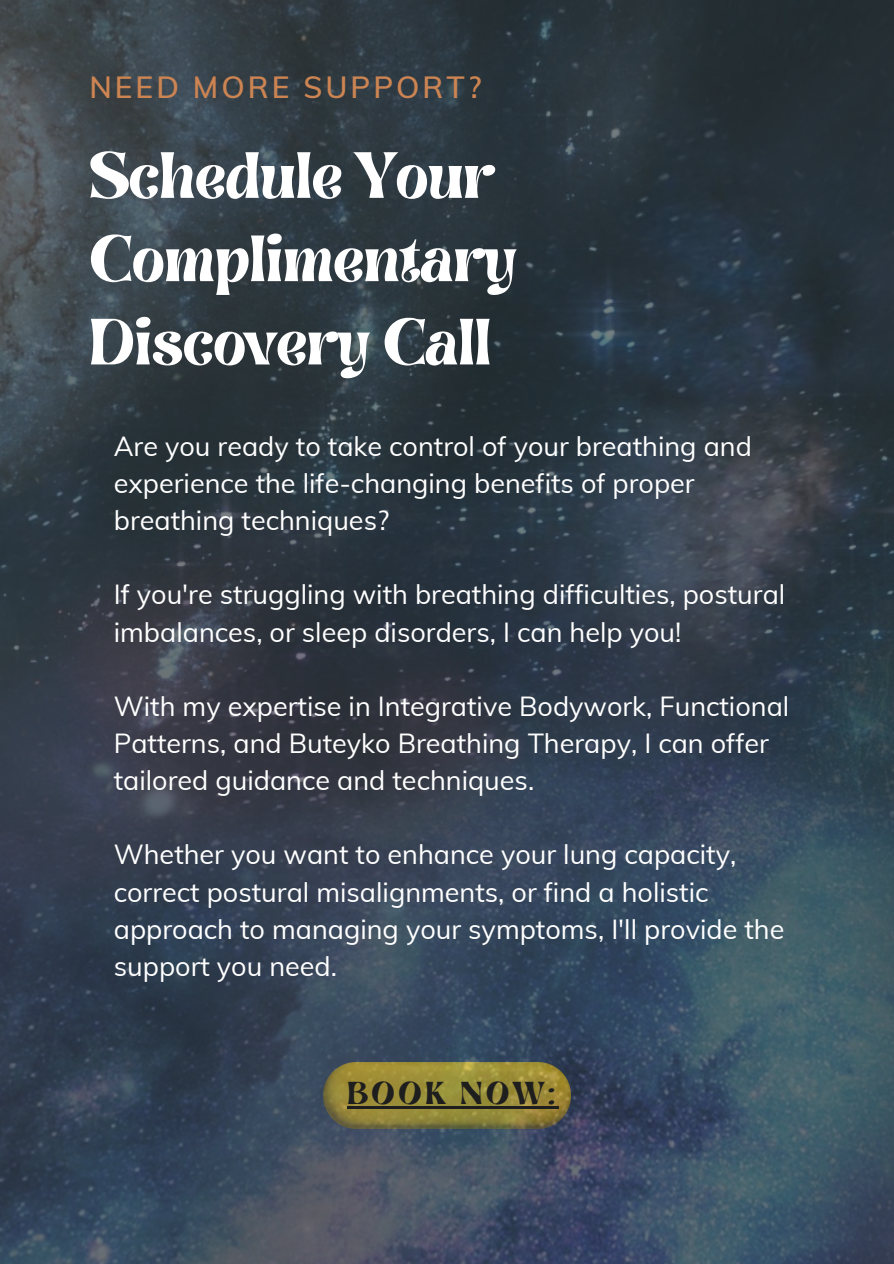
<style>
.page{position:relative;width:894px;height:1264px;background:#fff}
.page>*{position:absolute;margin:0;border:0;box-sizing:border-box;transform-origin:0 0}
.t1{font:52.5px/83.2px "Brasika Display";color:#fff}
.t2{font:600 30px "Muli";letter-spacing:.1em;color:#cc8452}
.t3{font:27px/37.2px "Muli";color:#fff}
.t4{font:25.5px "Brasika Display";letter-spacing:.15em;color:#1e1e1e}
</style>
<div class="page">
<img style="left:0;top:0;width:893px;height:1263px">
<hr style="left:347px;top:1106px;width:211px;height:2px;background:#1e1e1e">
<h1 class="t2" style="left:89px;top:68px;width:393px">NEED MORE SUPPORT?</h1>
<h2 class="t1" style="left:89px;top:136px;width:428px">Schedule Your<br>Complimentary<br>Discovery Call</h2>
<h3 class="t3" style="left:114px;top:427px;width:639px">Are you ready to take control of your breathing and experience the life-changing benefits of proper breathing techniques?</h3>
<h3 class="t3" style="left:114px;top:575px;width:672px">If you're struggling with breathing difficulties, postural imbalances, or sleep disorders, I can help you!</h3>
<h3 class="t3" style="left:114px;top:687px;width:676px">With my expertise in Integrative Bodywork, Functional<br>Patterns, and Buteyko Breathing Therapy, I can offer tailored guidance and techniques.</h3>
<h3 class="t3" style="left:114px;top:835px;width:672px">Whether you want to enhance your lung capacity, correct postural misalignments, or find a holistic approach to managing your symptoms, I'll provide the support you need.</h3>
<p class="t4" style="left:347px;top:1073px;width:209px">BOOK NOW:</p>
</div>
